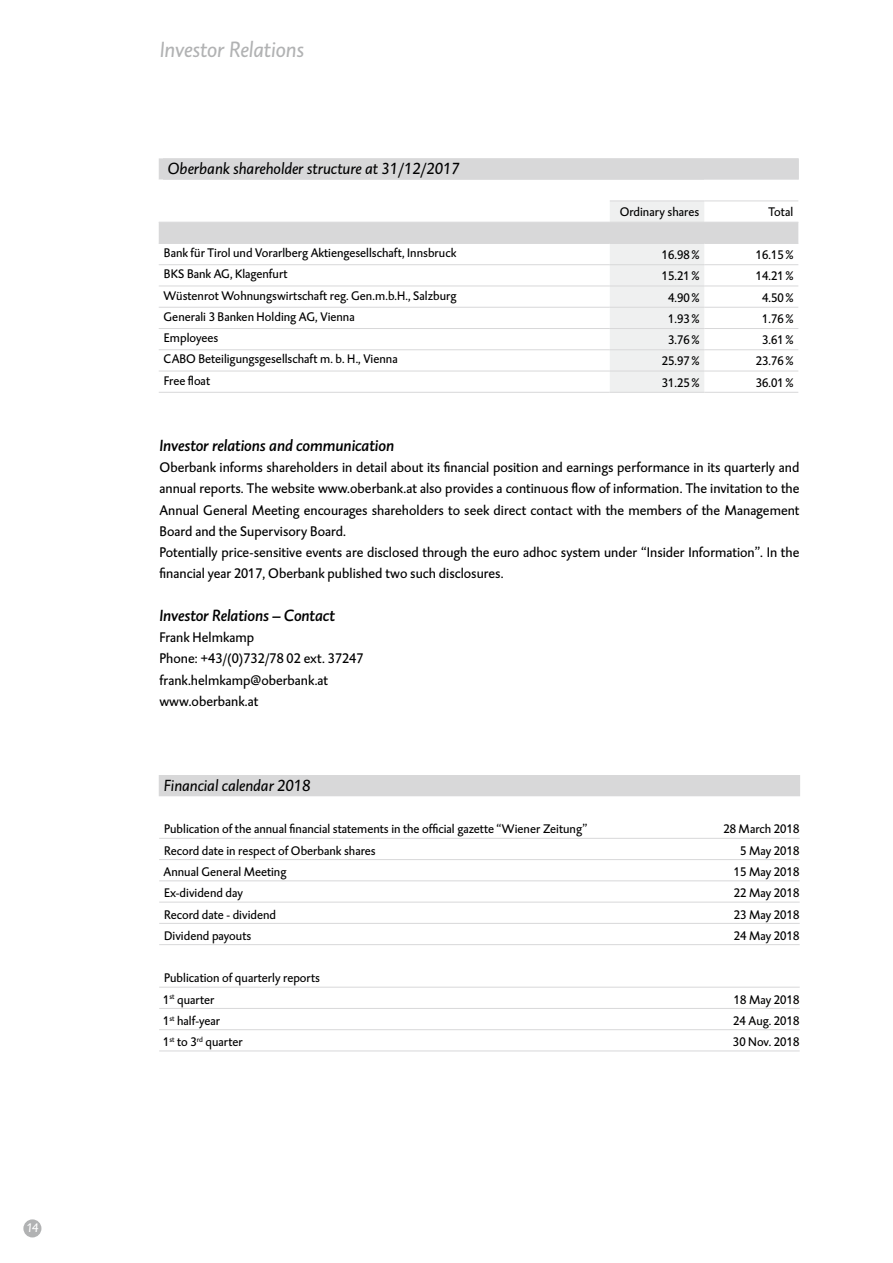
<style>
.page{position:relative;width:893px;height:1263px;background:#fff}
.page>*{position:absolute;margin:0;border:0;box-sizing:border-box;transform-origin:0 0}
.t1{font:italic 22.5px "DTL Caspari T";letter-spacing:-.005em;color:#b1b2b3}
.t2{font:italic 16.5px "DTL Caspari T";letter-spacing:-.005em;color:#000}
.t3{font:italic 16.5px "DTL Caspari T Medium";letter-spacing:-.005em;color:#000}
.t4{font:14.25px/21.3px "DTL Caspari T";color:#000}
.t5{font:12.75px/21.3px "DTL Caspari T";color:#000}
.t6{font:italic 12.75px "DTL Caspari T";color:#fff}
</style>
<div class="page">
<div style="left:23px;top:1219px;width:18px;height:18px;background:#b1b2b3;border-radius:50%"></div>
<svg style="left:159px;top:200px;width:639px;height:192px"></svg>
<div style="left:704px;top:180px;width:94px;height:21px;background:#fff"></div>
<svg style="left:610px;top:202px;width:94px;height:190px"></svg>
<svg style="left:798px;top:158px;width:1px;height:22px"></svg>
<hr style="left:610px;top:201px;width:94px;height:1px;background:#d8d8d9">
<hr style="left:704px;top:201px;width:94px;height:1px;background:#d8d8d9">
<hr style="left:159px;top:222px;width:451px;height:1px;background:#d8d8d9">
<hr style="left:610px;top:222px;width:94px;height:1px;background:#d8d8d9">
<hr style="left:704px;top:222px;width:94px;height:1px;background:#d8d8d9">
<hr style="left:159px;top:243px;width:451px;height:1px;background:#d8d8d9">
<hr style="left:610px;top:243px;width:94px;height:1px;background:#d8d8d9">
<hr style="left:704px;top:243px;width:94px;height:1px;background:#d8d8d9">
<hr style="left:159px;top:264px;width:451px;height:1px;background:#d8d8d9">
<hr style="left:610px;top:264px;width:94px;height:1px;background:#d8d8d9">
<hr style="left:704px;top:264px;width:94px;height:1px;background:#d8d8d9">
<hr style="left:159px;top:286px;width:451px;height:1px;background:#d8d8d9">
<hr style="left:610px;top:286px;width:94px;height:1px;background:#d8d8d9">
<hr style="left:704px;top:286px;width:94px;height:1px;background:#d8d8d9">
<hr style="left:159px;top:307px;width:451px;height:1px;background:#d8d8d9">
<hr style="left:610px;top:307px;width:94px;height:1px;background:#d8d8d9">
<hr style="left:704px;top:307px;width:94px;height:1px;background:#d8d8d9">
<hr style="left:159px;top:328px;width:451px;height:1px;background:#d8d8d9">
<hr style="left:610px;top:328px;width:94px;height:1px;background:#d8d8d9">
<hr style="left:704px;top:328px;width:94px;height:1px;background:#d8d8d9">
<hr style="left:159px;top:349px;width:451px;height:1px;background:#d8d8d9">
<hr style="left:610px;top:349px;width:94px;height:1px;background:#d8d8d9">
<hr style="left:704px;top:349px;width:94px;height:1px;background:#d8d8d9">
<hr style="left:159px;top:371px;width:451px;height:1px;background:#d8d8d9">
<hr style="left:610px;top:371px;width:94px;height:1px;background:#d8d8d9">
<hr style="left:704px;top:371px;width:94px;height:1px;background:#d8d8d9">
<hr style="left:159px;top:392px;width:451px;height:1px;background:#d8d8d9">
<hr style="left:610px;top:392px;width:94px;height:1px;background:#d8d8d9">
<hr style="left:704px;top:392px;width:94px;height:1px;background:#d8d8d9">
<div style="left:163px;top:158px;width:635px;height:22px;background:#d8d8d9"></div>
<div style="left:159px;top:775px;width:641px;height:21px;background:#d8d8d9"></div>
<hr style="left:159px;top:838px;width:641px;height:1px;background:#d8d8d9">
<hr style="left:159px;top:859px;width:641px;height:1px;background:#d8d8d9">
<hr style="left:159px;top:880px;width:641px;height:1px;background:#d8d8d9">
<hr style="left:159px;top:902px;width:641px;height:1px;background:#d8d8d9">
<hr style="left:159px;top:923px;width:641px;height:1px;background:#d8d8d9">
<hr style="left:159px;top:944px;width:641px;height:1px;background:#d8d8d9">
<hr style="left:159px;top:987px;width:641px;height:1px;background:#d8d8d9">
<hr style="left:159px;top:1008px;width:641px;height:1px;background:#d8d8d9">
<hr style="left:159px;top:1029px;width:641px;height:1px;background:#d8d8d9">
<hr style="left:159px;top:1050px;width:641px;height:1px;background:#d8d8d9">
<p class="t6" style="left:26px;top:1220px;width:14px">14</p>
<h1 class="t1" style="left:160px;top:36px;width:146px">Investor Relations</h1>
<p class="t2" style="left:167px;top:159px;width:294px">Oberbank shareholder structure at 31/12/2017</p>
<p class="t5" style="left:620px;top:202px;width:81px">Ordinary shares</p>
<p class="t5" style="left:769px;top:202px;width:26px">Total</p>
<p class="t5" style="left:164px;top:242px;width:294px">Bank für Tirol und Vorarlberg Aktiengesellschaft, Innsbruck</p>
<p class="t5" style="left:662px;top:244px;width:39px">16.98%</p>
<p class="t5" style="left:756px;top:244px;width:39px">16.15%</p>
<p class="t5" style="left:164px;top:263px;width:125px">BKS Bank AG, Klagenfurt</p>
<p class="t5" style="left:662px;top:265px;width:39px">15.21%</p>
<p class="t5" style="left:756px;top:265px;width:39px">14.21%</p>
<p class="t5" style="left:164px;top:285px;width:294px">Wüstenrot Wohnungswirtschaft reg. Gen.m.b.H., Salzburg</p>
<p class="t5" style="left:668px;top:287px;width:33px">4.90%</p>
<p class="t5" style="left:762px;top:287px;width:33px">4.50%</p>
<p class="t5" style="left:164px;top:306px;width:193px">Generali 3 Banken Holding AG, Vienna</p>
<p class="t5" style="left:668px;top:308px;width:33px">1.93%</p>
<p class="t5" style="left:762px;top:308px;width:33px">1.76%</p>
<p class="t5" style="left:164px;top:327px;width:56px">Employees</p>
<p class="t5" style="left:668px;top:329px;width:33px">3.76%</p>
<p class="t5" style="left:762px;top:329px;width:33px">3.61%</p>
<p class="t5" style="left:164px;top:348px;width:236px">CABO Beteiligungsgesellschaft m. b. H., Vienna</p>
<p class="t5" style="left:662px;top:350px;width:39px">25.97%</p>
<p class="t5" style="left:756px;top:350px;width:39px">23.76%</p>
<p class="t5" style="left:164px;top:370px;width:48px">Free float</p>
<p class="t5" style="left:662px;top:372px;width:39px">31.25%</p>
<p class="t5" style="left:756px;top:372px;width:39px">36.01%</p>
<p class="t3" style="left:159px;top:435px;width:236px">Investor relations and communication</p>
<p class="t4" style="left:159px;top:457px;width:641px">Oberbank informs shareholders in detail about its financial position and earnings performance in its quarterly and annual reports. The website www.oberbank.at also provides a continuous flow of information. The invitation to the Annual General Meeting encourages shareholders to seek direct contact with the members of the Management Board and the Supervisory Board.<br>Potentially price-sensitive events are disclosed through the euro adhoc system under “Insider Information”. In the financial year 2017, Oberbank published two such disclosures.</p>
<p class="t3" style="left:159px;top:605px;width:177px">Investor Relations – Contact</p>
<p class="t4" style="left:159px;top:627px;width:206px">Frank Helmkamp<br>Phone: +43/(0)732/78 02 ext. 37247 frank.helmkamp@oberbank.at www.oberbank.at</p>
<p class="t2" style="left:164px;top:775px;width:148px">Financial calendar 2018</p>
<p class="t5" style="left:164px;top:818px;width:425px">Publication of the annual financial statements in the official gazette “Wiener Zeitung”</p>
<p class="t5" style="left:723px;top:818px;width:78px">28 March 2018</p>
<p class="t5" style="left:164px;top:840px;width:213px">Record date in respect of Oberbank shares</p>
<p class="t5" style="left:740px;top:840px;width:61px">5 May 2018</p>
<p class="t5" style="left:163px;top:861px;width:124px">Annual General Meeting</p>
<p class="t5" style="left:734px;top:861px;width:67px">15 May 2018</p>
<p class="t5" style="left:164px;top:882px;width:80px">Ex-dividend day</p>
<p class="t5" style="left:734px;top:882px;width:67px">22 May 2018</p>
<p class="t5" style="left:164px;top:904px;width:113px">Record date - dividend</p>
<p class="t5" style="left:734px;top:904px;width:67px">23 May 2018</p>
<p class="t5" style="left:164px;top:925px;width:89px">Dividend payouts</p>
<p class="t5" style="left:734px;top:925px;width:67px">24 May 2018</p>
<p class="t5" style="left:163px;top:967px;width:159px">Publication of quarterly reports<br>1<sup>st</sup> quarter</p>
<p class="t5" style="left:734px;top:989px;width:67px">18 May 2018</p>
<p class="t5" style="left:163px;top:1010px;width:58px">1<sup>st</sup> half-year</p>
<p class="t5" style="left:733px;top:1010px;width:68px">24 Aug. 2018</p>
<p class="t5" style="left:163px;top:1031px;width:81px">1<sup>st</sup> to 3<sup>rd</sup> quarter</p>
<p class="t5" style="left:733px;top:1031px;width:68px">30 Nov. 2018</p>
</div>
